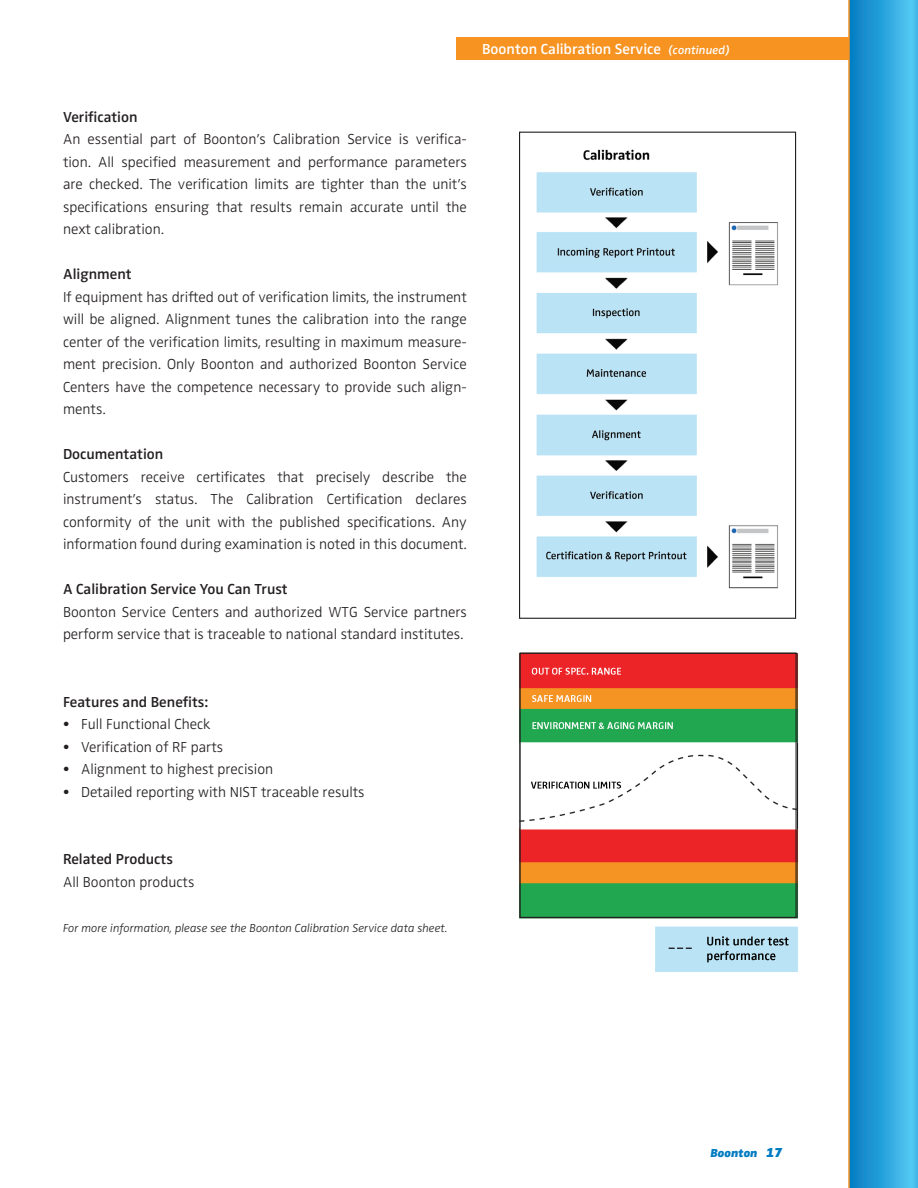
<style>
.page{position:relative;width:918px;height:1188px;background:#fff}
.page>*{position:absolute;margin:0;border:0;box-sizing:border-box;transform-origin:0 0}
.t1{font:300 15px/22.5px "Zwo Pro";color:#231f20;text-align:justify}
.t2{font:600 15px "Zwo Pro";color:#231f20}
.t3{font:600 15px "Zwo Pro";color:#fff}
.t4{font:italic 300 12px "Zwo Pro";color:#231f20}
.t5{font:italic 900 12px "Zwo Pro";color:#007cc2}
.s1{font-style:italic;font-size:12px}
.s2{font-size:13.5px}
</style>
<div class="page">
<div style="left:456px;top:38px;width:405px;height:22px;background:#f79321"></div>
<img style="left:536px;top:149px;width:242px;height:440px">
<div style="left:519px;top:132px;width:277px;height:487px;border:1px solid #231f20"></div>
<img style="left:519px;top:652px;width:280px;height:320px">
<div style="left:520px;top:652px;width:277px;height:266px;border:1px solid #231f20"></div>
<svg style="left:850px;top:0;width:68px;height:1188px;background:#2aa2db"></svg>
<hr style="left:848px;top:0;width:2px;height:1188px;background:#f79321">
<p class="t3" style="left:482px;top:40px;width:250px">Boonton Calibration Service <span class="s1">(continued)</span></p>
<p class="t2" style="left:63px;top:108px;width:76px">Verification</p>
<p class="t1" style="left:63px;top:128px;width:405px">An essential part of Boonton’s Calibration Service is verifica&shy;tion. All specified measurement and performance parameters are checked. The verification limits are tighter than the unit’s specifications ensuring that results remain accurate until the next calibration.</p>
<p class="t2" style="left:63px;top:265px;width:70px">Alignment</p>
<p class="t1" style="left:63px;top:286px;width:405px">If equipment has drifted out of verification limits, the instrument will be aligned. Alignment tunes the calibration into the range center of the verification limits, resulting in maximum measure&shy;ment precision. Only Boonton and authorized Boonton Service Centers have the competence necessary to provide such align&shy;ments.</p>
<p class="t2" style="left:63px;top:445px;width:102px">Documentation</p>
<p class="t1" style="left:63px;top:466px;width:405px">Customers receive certificates that precisely describe the instrument’s status. The Calibration Certification declares conformity of the unit with the published specifications. Any information found during examination is noted in this document.</p>
<p class="t2" style="left:63px;top:580px;width:226px">A Calibration Service You Can Trust</p>
<p class="t1" style="left:63px;top:601px;width:405px">Boonton Service Centers and authorized WTG Service partners perform service that is traceable to national standard institutes.</p>
<p class="t2" style="left:63px;top:693px;width:147px">Features and Benefits:</p>
<p class="t1" style="left:63px;top:713px;width:149px">• Full Functional Check</p>
<p class="t1" style="left:63px;top:736px;width:162px">• Verification of RF parts</p>
<p class="t1" style="left:63px;top:758px;width:212px">• Alignment to highest precision</p>
<p class="t1" style="left:63px;top:781px;width:303px">• Detailed reporting with NIST traceable results</p>
<p class="t2" style="left:63px;top:850px;width:111px">Related Products</p>
<p class="t1" style="left:63px;top:871px;width:133px">All Boonton products</p>
<p class="t4" style="left:63px;top:921px;width:386px">For more information, please see the Boonton Calibration Service data sheet.</p>
<p class="t5" style="left:710px;top:1145px;width:73px">Boonton <span class="s2">17</span></p>
</div>
